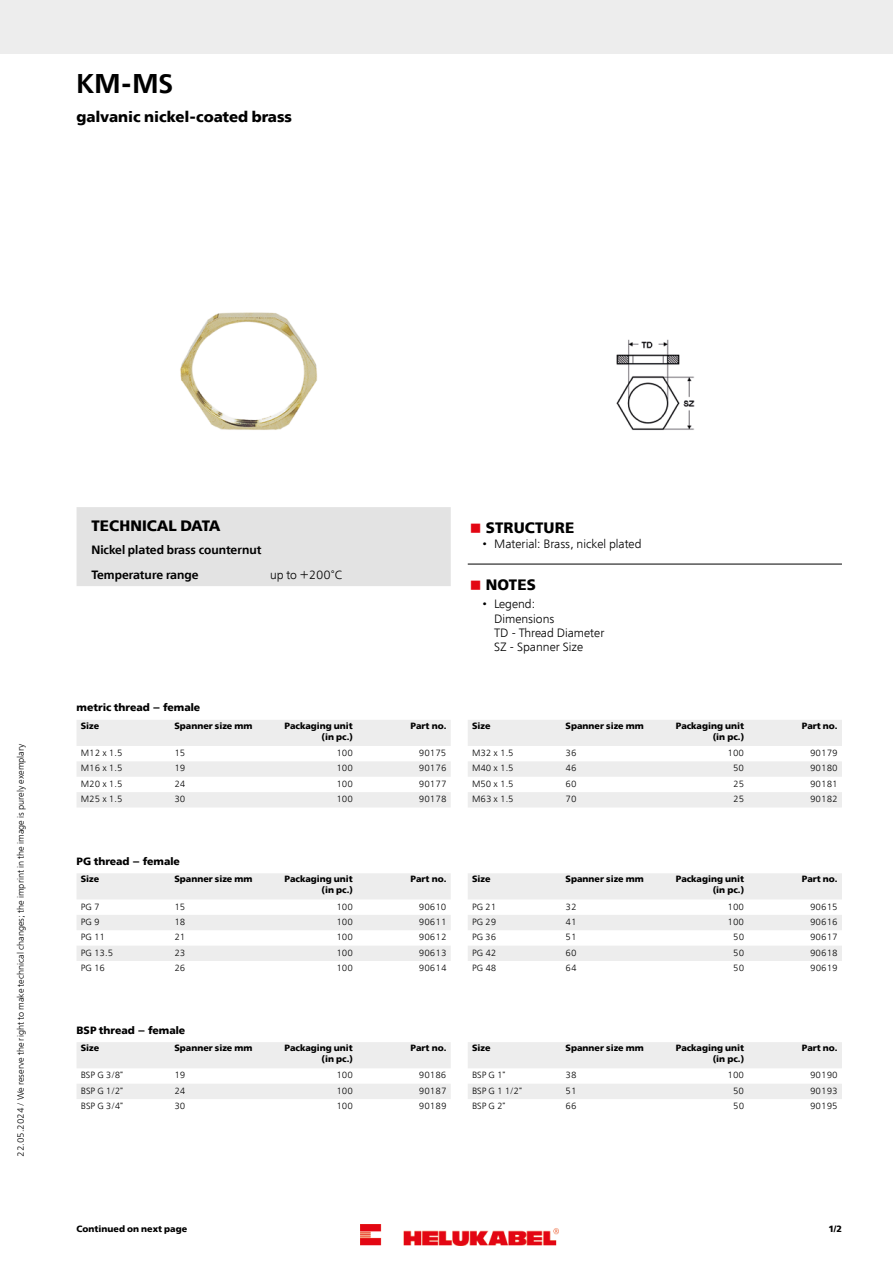
<style>
.page{position:relative;width:893px;height:1263px;background:#fff}
.page>*{position:absolute;margin:0;border:0;box-sizing:border-box;transform-origin:0 0}
.t1{font:600 27px "Free Set";color:#000}
.t2{font:700 15px "Free Set";color:#000}
.t3{font:300 12px/14.4px "Free Set";color:#000}
.t4{font:600 12px/24.8px "Free Set";color:#000}
.t5{font:700 10.5px "Free Set";color:#000}
.t6{font:300 9px "Free Set";color:#000}
.t7{font:700 9px/10.8px "Free Set";color:#000;text-align:right}
.s1{color:#e30613}
</style>
<div class="page">
<div style="left:77px;top:507px;width:374px;height:79px;background:#e3e3e3"></div>
<hr style="left:468px;top:564px;width:374px;height:1px;background:#000">
<svg style="left:77px;top:720px;width:374px;height:87px"></svg>
<svg style="left:468px;top:720px;width:374px;height:87px"></svg>
<svg style="left:77px;top:873px;width:374px;height:88px"></svg>
<svg style="left:468px;top:873px;width:374px;height:88px"></svg>
<svg style="left:77px;top:1042px;width:374px;height:57px"></svg>
<svg style="left:468px;top:1042px;width:374px;height:57px"></svg>
<div style="left:0;top:0;width:893px;height:53px;background:#ededed"></div>
<img style="left:180px;top:312px;width:515px;height:119px">
<img style="left:360px;top:1225px;width:198px;height:21px">
<h1 class="t1" style="left:77px;top:66px;width:98px">KM-MS</h1>
<h2 class="t2" style="left:77px;top:107px;width:217px">galvanic nickel-coated brass</h2>
<p class="t6" style="left:15px;top:1157px;width:415px;rotate:-90deg">22.05.2024 / We reserve the right to make technical changes; the imprint in the image is purely exemplary</p>
<h2 class="t2" style="left:91px;top:516px;width:130px">TECHNICAL DATA</h2>
<h3 class="t4" style="left:91px;top:538px;width:172px">Nickel plated brass counternut<br>Temperature range</h3>
<h3 class="t3" style="left:270px;top:568px;width:74px">up to +200°C</h3>
<p class="t5" style="left:77px;top:701px;width:125px">metric thread – female</p>
<p class="t7" style="left:81px;top:720px;width:20px">Size</p>
<p class="t7" style="left:174px;top:720px;width:80px">Spanner size mm</p>
<p class="t7" style="left:285px;top:720px;width:70px">Packaging unit (in pc.)</p>
<p class="t7" style="left:411px;top:720px;width:37px">Part no.</p>
<p class="t6" style="left:81px;top:747px;width:43px">M12 x 1.5</p>
<p class="t6" style="left:174px;top:747px;width:13px">15</p>
<p class="t6" style="left:336px;top:747px;width:18px">100</p>
<p class="t6" style="left:419px;top:747px;width:29px">90175</p>
<p class="t6" style="left:81px;top:763px;width:43px">M16 x 1.5</p>
<p class="t6" style="left:174px;top:763px;width:13px">19</p>
<p class="t6" style="left:336px;top:763px;width:18px">100</p>
<p class="t6" style="left:419px;top:763px;width:29px">90176</p>
<p class="t6" style="left:81px;top:778px;width:43px">M20 x 1.5</p>
<p class="t6" style="left:174px;top:778px;width:13px">24</p>
<p class="t6" style="left:336px;top:778px;width:18px">100</p>
<p class="t6" style="left:419px;top:778px;width:29px">90177</p>
<p class="t6" style="left:81px;top:793px;width:43px">M25 x 1.5</p>
<p class="t6" style="left:174px;top:793px;width:13px">30</p>
<p class="t6" style="left:336px;top:793px;width:18px">100</p>
<p class="t6" style="left:419px;top:793px;width:29px">90178</p>
<p class="t5" style="left:77px;top:854px;width:105px">PG thread – female</p>
<p class="t7" style="left:81px;top:873px;width:20px">Size</p>
<p class="t7" style="left:174px;top:873px;width:80px">Spanner size mm</p>
<p class="t7" style="left:285px;top:873px;width:70px">Packaging unit (in pc.)</p>
<p class="t7" style="left:411px;top:873px;width:37px">Part no.</p>
<p class="t6" style="left:81px;top:901px;width:20px">PG 7</p>
<p class="t6" style="left:174px;top:901px;width:13px">15</p>
<p class="t6" style="left:336px;top:901px;width:18px">100</p>
<p class="t6" style="left:419px;top:901px;width:29px">90610</p>
<p class="t6" style="left:81px;top:916px;width:20px">PG 9</p>
<p class="t6" style="left:174px;top:916px;width:13px">18</p>
<p class="t6" style="left:336px;top:916px;width:18px">100</p>
<p class="t6" style="left:419px;top:916px;width:29px">90611</p>
<p class="t6" style="left:81px;top:932px;width:26px">PG 11</p>
<p class="t6" style="left:174px;top:932px;width:13px">21</p>
<p class="t6" style="left:336px;top:932px;width:18px">100</p>
<p class="t6" style="left:419px;top:932px;width:29px">90612</p>
<p class="t6" style="left:81px;top:947px;width:34px">PG 13.5</p>
<p class="t6" style="left:174px;top:947px;width:13px">23</p>
<p class="t6" style="left:336px;top:947px;width:18px">100</p>
<p class="t6" style="left:419px;top:947px;width:29px">90613</p>
<p class="t6" style="left:81px;top:962px;width:26px">PG 16</p>
<p class="t6" style="left:174px;top:962px;width:13px">26</p>
<p class="t6" style="left:336px;top:962px;width:18px">100</p>
<p class="t6" style="left:419px;top:962px;width:29px">90614</p>
<p class="t5" style="left:77px;top:1023px;width:110px">BSP thread – female</p>
<p class="t7" style="left:81px;top:1042px;width:20px">Size</p>
<p class="t7" style="left:174px;top:1042px;width:80px">Spanner size mm</p>
<p class="t7" style="left:285px;top:1042px;width:70px">Packaging unit (in pc.)</p>
<p class="t7" style="left:411px;top:1042px;width:37px">Part no.</p>
<p class="t6" style="left:81px;top:1070px;width:44px">BSP G 3/8"</p>
<p class="t6" style="left:174px;top:1070px;width:13px">19</p>
<p class="t6" style="left:336px;top:1070px;width:18px">100</p>
<p class="t6" style="left:419px;top:1070px;width:29px">90186</p>
<p class="t6" style="left:81px;top:1085px;width:44px">BSP G 1/2"</p>
<p class="t6" style="left:174px;top:1085px;width:13px">24</p>
<p class="t6" style="left:336px;top:1085px;width:18px">100</p>
<p class="t6" style="left:419px;top:1085px;width:29px">90187</p>
<p class="t6" style="left:81px;top:1100px;width:44px">BSP G 3/4"</p>
<p class="t6" style="left:174px;top:1100px;width:13px">30</p>
<p class="t6" style="left:336px;top:1100px;width:18px">100</p>
<p class="t6" style="left:419px;top:1100px;width:29px">90189</p>
<h2 class="t2" style="left:470px;top:518px;width:106px"><span class="s1">■</span> STRUCTURE</h2>
<h3 class="t3" style="left:483px;top:537px;width:160px">• Material: Brass, nickel plated</h3>
<h2 class="t2" style="left:470px;top:575px;width:67px"><span class="s1">■</span> NOTES</h2>
<h3 class="t3" style="left:494px;top:597px;width:112px;text-indent:-11px">• Legend:<br>Dimensions<br>TD - Thread Diameter<br>SZ - Spanner Size</h3>
<p class="t7" style="left:472px;top:720px;width:20px">Size</p>
<p class="t7" style="left:566px;top:720px;width:80px">Spanner size mm</p>
<p class="t7" style="left:676px;top:720px;width:70px">Packaging unit (in pc.)</p>
<p class="t7" style="left:802px;top:720px;width:37px">Part no.</p>
<p class="t6" style="left:472px;top:747px;width:43px">M32 x 1.5</p>
<p class="t6" style="left:566px;top:747px;width:13px">36</p>
<p class="t6" style="left:728px;top:747px;width:18px">100</p>
<p class="t6" style="left:810px;top:747px;width:29px">90179</p>
<p class="t6" style="left:472px;top:763px;width:43px">M40 x 1.5</p>
<p class="t6" style="left:566px;top:763px;width:13px">46</p>
<p class="t6" style="left:733px;top:763px;width:13px">50</p>
<p class="t6" style="left:810px;top:763px;width:29px">90180</p>
<p class="t6" style="left:472px;top:778px;width:43px">M50 x 1.5</p>
<p class="t6" style="left:566px;top:778px;width:13px">60</p>
<p class="t6" style="left:733px;top:778px;width:13px">25</p>
<p class="t6" style="left:810px;top:778px;width:29px">90181</p>
<p class="t6" style="left:472px;top:793px;width:43px">M63 x 1.5</p>
<p class="t6" style="left:566px;top:793px;width:13px">70</p>
<p class="t6" style="left:733px;top:793px;width:13px">25</p>
<p class="t6" style="left:810px;top:793px;width:29px">90182</p>
<p class="t7" style="left:472px;top:873px;width:20px">Size</p>
<p class="t7" style="left:566px;top:873px;width:80px">Spanner size mm</p>
<p class="t7" style="left:676px;top:873px;width:70px">Packaging unit (in pc.)</p>
<p class="t7" style="left:802px;top:873px;width:37px">Part no.</p>
<p class="t6" style="left:472px;top:901px;width:26px">PG 21</p>
<p class="t6" style="left:566px;top:901px;width:13px">32</p>
<p class="t6" style="left:728px;top:901px;width:18px">100</p>
<p class="t6" style="left:810px;top:901px;width:29px">90615</p>
<p class="t6" style="left:472px;top:916px;width:26px">PG 29</p>
<p class="t6" style="left:566px;top:916px;width:13px">41</p>
<p class="t6" style="left:728px;top:916px;width:18px">100</p>
<p class="t6" style="left:810px;top:916px;width:29px">90616</p>
<p class="t6" style="left:472px;top:932px;width:26px">PG 36</p>
<p class="t6" style="left:566px;top:932px;width:13px">51</p>
<p class="t6" style="left:733px;top:932px;width:13px">50</p>
<p class="t6" style="left:810px;top:932px;width:29px">90617</p>
<p class="t6" style="left:472px;top:947px;width:26px">PG 42</p>
<p class="t6" style="left:566px;top:947px;width:13px">60</p>
<p class="t6" style="left:733px;top:947px;width:13px">50</p>
<p class="t6" style="left:810px;top:947px;width:29px">90618</p>
<p class="t6" style="left:472px;top:962px;width:26px">PG 48</p>
<p class="t6" style="left:566px;top:962px;width:13px">64</p>
<p class="t6" style="left:733px;top:962px;width:13px">50</p>
<p class="t6" style="left:810px;top:962px;width:29px">90619</p>
<p class="t7" style="left:472px;top:1042px;width:20px">Size</p>
<p class="t7" style="left:566px;top:1042px;width:80px">Spanner size mm</p>
<p class="t7" style="left:676px;top:1042px;width:70px">Packaging unit (in pc.)</p>
<p class="t7" style="left:802px;top:1042px;width:37px">Part no.</p>
<p class="t6" style="left:472px;top:1070px;width:35px">BSP G 1"</p>
<p class="t6" style="left:566px;top:1070px;width:13px">38</p>
<p class="t6" style="left:728px;top:1070px;width:18px">100</p>
<p class="t6" style="left:810px;top:1070px;width:29px">90190</p>
<p class="t6" style="left:472px;top:1085px;width:52px">BSP G 1 1/2"</p>
<p class="t6" style="left:566px;top:1085px;width:13px">51</p>
<p class="t6" style="left:733px;top:1085px;width:13px">50</p>
<p class="t6" style="left:810px;top:1085px;width:29px">90193</p>
<p class="t6" style="left:472px;top:1100px;width:35px">BSP G 2"</p>
<p class="t6" style="left:566px;top:1100px;width:13px">66</p>
<p class="t6" style="left:733px;top:1100px;width:13px">50</p>
<p class="t6" style="left:810px;top:1100px;width:29px">90195</p>
<p class="t7" style="left:77px;top:1223px;width:112px">Continued on next page</p>
<p class="t7" style="left:828px;top:1223px;width:15px">1/2</p>
</div>
